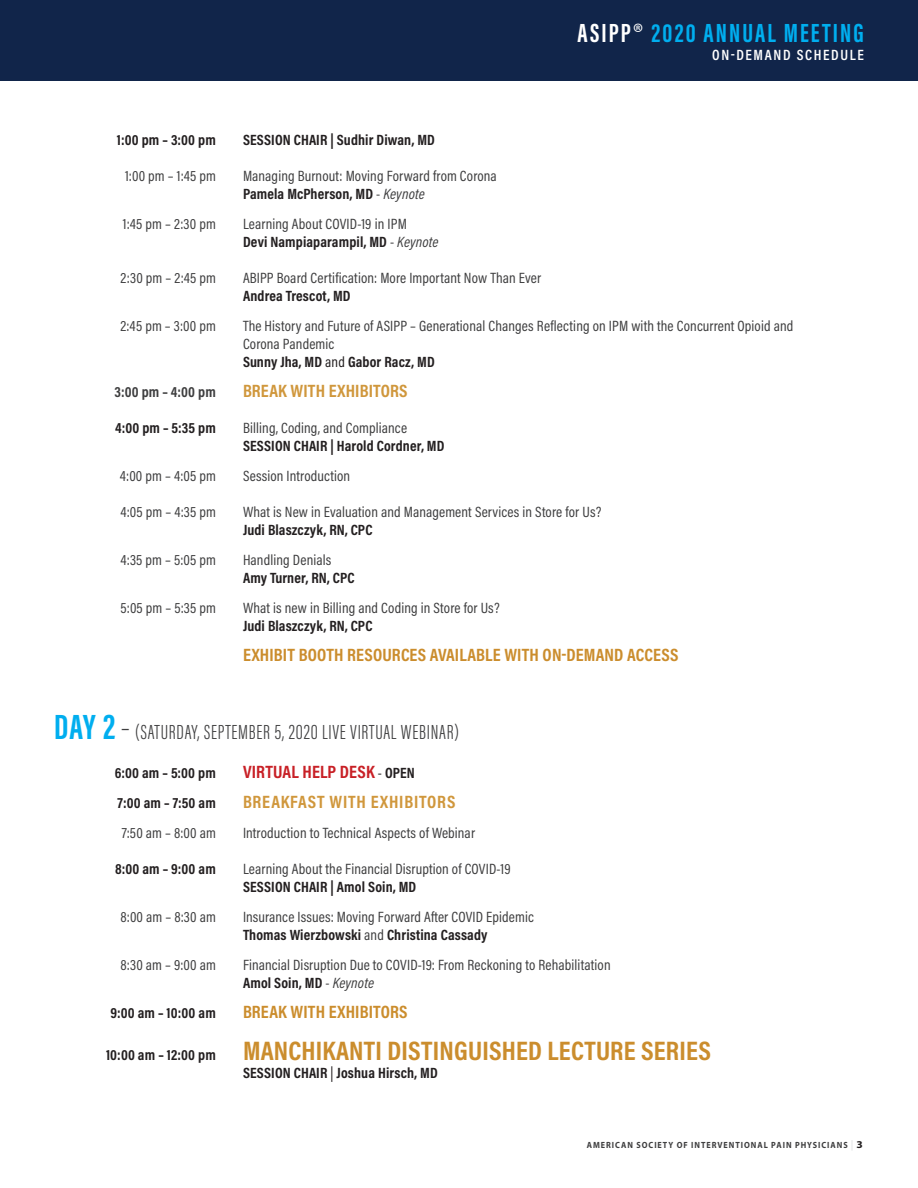
<style>
.page{position:relative;width:918px;height:1188px;background:#fff}
.page>*{position:absolute;margin:0;border:0;box-sizing:border-box;transform-origin:0 0}
.t1{font:27px "Acumin Variable Concept";letter-spacing:-.13em;color:#cb8d2d}
.t2{font:27px "Acumin Variable Concept";letter-spacing:-.175em;color:#00aeef}
.t3{font:21px "Acumin Variable Concept";letter-spacing:-.265em;color:#3e3e3f}
.t4{font:18px "Acumin Variable Concept";letter-spacing:-.13em;color:#cb8d2d}
.t5{font:18px "Acumin Variable Concept";letter-spacing:-.1em;color:#d0973c}
.t6{font:18px "Acumin Variable Concept";letter-spacing:-.125em;color:#c82026}
.t7{font:18px "Acumin Variable Concept";letter-spacing:-.12em;color:#d0973c}
.t8{font:15px "Acumin Variable Concept";letter-spacing:-.09em;color:#3e3e3f}
.t9{font:15px "Acumin Variable Concept";letter-spacing:-.075em;color:#231f20}
.t10{font:15px "Acumin Variable Concept";letter-spacing:-.11em;color:#231f20}
.t11{font:15px "Acumin Variable Concept";letter-spacing:-.115em;color:#231f20}
.t12{font:15px "Acumin Variable Concept";letter-spacing:-.065em;color:#3e3e3f}
.t13{font:15px "Acumin Variable Concept";letter-spacing:-.1em;color:#231f20}
.t14{font:15px "Acumin Variable Concept";letter-spacing:-.095em;color:#fff}
.t15{font:15px "Acumin Variable Concept";letter-spacing:-.12em;color:#231f20}
.t16{font:700 9px "Myriad Pro";letter-spacing:.12em;color:#3e3e3f;scale:.9 1}
.s1{color:#fff}
.s2{font-family:"Myriad Pro";font-stretch:condensed;color:#fff}
.s3{color:#3e3e3f}
.s4{font-size:36px;color:#00aeef}
.s5{font-size:27px}
.s6{font-size:15px;color:#231f20}
.s7{font-size:10.5px;color:#e4e5e7}
.s8{font-size:10.5px;color:#231f20}
</style>
<div class="page">
<div style="left:0;top:0;width:918px;height:81px;background:#11254a"></div>
<h1 class="t2" style="left:577px;top:14px;width:297px"><span class="s1">ASI PP</span><span class="s2">®</span> 2020 ANNUAL MEETI NG</h1>
<p class="t14" style="left:712px;top:44px;width:156px">ON-DEMAND SCHEDULE</p>
<p class="t9" style="left:117px;top:129px;width:102px">1:00 pm – 3:00 pm</p>
<p class="t10" style="left:243px;top:129px;width:196px">SESSION CHAIR | Sudhir Diwan, MD</p>
<p class="t8" style="left:125px;top:165px;width:95px">1:00 pm – 1:45 pm</p>
<p class="t8" style="left:243px;top:165px;width:257px">Managing Burnout: Moving Forward from Corona</p>
<p class="t9" style="left:243px;top:183px;width:185px">Pamela McPherson, MD <span class="s3">- Keynote</span></p>
<p class="t8" style="left:123px;top:213px;width:97px">1:45 pm – 2:30 pm</p>
<p class="t8" style="left:243px;top:213px;width:169px">Learning About COVID-19 in IPM</p>
<p class="t9" style="left:243px;top:231px;width:199px">Devi Nampiaparampil, MD <span class="s3">- Keynote</span></p>
<p class="t8" style="left:121px;top:267px;width:99px">2:30 pm – 2:45 pm</p>
<p class="t8" style="left:243px;top:267px;width:300px">ABIPP Board Certification: More Important Now Than Ever</p>
<p class="t9" style="left:243px;top:285px;width:112px">Andrea Trescot, MD</p>
<p class="t8" style="left:120px;top:315px;width:100px">2:45 pm – 3:00 pm</p>
<p class="t8" style="left:243px;top:315px;width:554px">The History and Future of ASIPP – Generational Changes Reflecting on IPM with the Concurrent Opioid and</p>
<p class="t8" style="left:243px;top:333px;width:94px">Corona Pandemic</p>
<p class="t9" style="left:243px;top:351px;width:196px">Sunny Jha, MD and Gabor Racz, MD</p>
<p class="t8" style="left:114px;top:381px;width:105px">3:00 pm – 4:00 pm</p>
<p class="t7" style="left:243px;top:378px;width:168px">BREAK WITH EXHIBITORS</p>
<p class="t9" style="left:115px;top:417px;width:104px">4:00 pm – 5:35 pm</p>
<p class="t8" style="left:243px;top:417px;width:167px">Billing, Coding, and Compliance</p>
<p class="t9" style="left:243px;top:435px;width:206px">SESSION CHAIR | Harold Cordner, MD</p>
<p class="t8" style="left:120px;top:465px;width:100px">4:00 pm – 4:05 pm</p>
<p class="t12" style="left:243px;top:465px;width:110px">Session Introduction</p>
<p class="t8" style="left:121px;top:501px;width:100px">4:05 pm – 4:35 pm</p>
<p class="t8" style="left:243px;top:501px;width:361px">What is New in Evaluation and Management Services in Store for Us?</p>
<p class="t9" style="left:243px;top:519px;width:134px">Judi Blaszczyk, RN, CPC</p>
<p class="t8" style="left:121px;top:549px;width:99px">4:35 pm – 5:05 pm</p>
<p class="t8" style="left:243px;top:549px;width:91px">Handling Denials</p>
<p class="t15" style="left:243px;top:567px;width:116px">Amy Turner, RN, CPC</p>
<p class="t8" style="left:121px;top:597px;width:99px">5:05 pm – 5:35 pm</p>
<p class="t8" style="left:243px;top:597px;width:260px">What is new in Billing and Coding in Store for Us?</p>
<p class="t9" style="left:243px;top:615px;width:134px">Judi Blaszczyk, RN, CPC</p>
<p class="t4" style="left:243px;top:642px;width:439px">EXHIBIT BOOTH RESOURCES AVAILABLE WITH ON-DEMAND ACCESS</p>
<p class="t3" style="left:54px;top:717px;width:409px"><span class="s4">DAY 2</span> <span class="s5">–</span> (SATURDAY, SEPTEMBER5, 2020LIVEVI RTUALWEBI NAR)</p>
<p class="t9" style="left:115px;top:762px;width:104px">6:00 am – 5:00 pm</p>
<p class="t6" style="left:243px;top:759px;width:176px">VIRTUAL HELP DESK <span class="s6">- OPEN</span></p>
<p class="t9" style="left:118px;top:792px;width:102px">7:00 am – 7:50 am</p>
<p class="t5" style="left:243px;top:789px;width:216px">BREAKFAST WITH EXHIBITORS</p>
<p class="t8" style="left:122px;top:822px;width:98px">7:50 am – 8:00 am</p>
<p class="t8" style="left:243px;top:822px;width:234px">Introduction to Technical Aspects of Webinar</p>
<p class="t9" style="left:115px;top:858px;width:104px">8:00 am – 9:00 am</p>
<p class="t8" style="left:243px;top:858px;width:271px">Learning About the Financial Disruption of COVID-19</p>
<p class="t11" style="left:243px;top:876px;width:178px">SESSION CHAIR | Amol Soin, MD</p>
<p class="t8" style="left:121px;top:906px;width:99px">8:00 am – 8:30 am</p>
<p class="t8" style="left:243px;top:906px;width:294px">Insurance Issues: Moving Forward After COVID Epidemic</p>
<p class="t9" style="left:243px;top:924px;width:246px">Thomas Wierzbowski <span class="s3">and</span>Christina Cassady</p>
<p class="t8" style="left:121px;top:954px;width:99px">8:30 am – 9:00 am</p>
<p class="t8" style="left:243px;top:954px;width:371px">Financial Disruption Due to COVID-19: From Reckoning to Rehabilitation</p>
<p class="t13" style="left:243px;top:972px;width:134px">Amol Soin, MD<span class="s3">- Keynote</span></p>
<p class="t9" style="left:110px;top:1002px;width:109px">9:00 am – 10:00 am</p>
<p class="t4" style="left:243px;top:999px;width:168px">BREAK WITH EXHIBITORS</p>
<p class="t1" style="left:106px;top:1032px;width:610px"><span class="s6">10:00 am – 12:00 pm</span> MANCHIKANTI DISTINGUISHED LECTURE SERIES</p>
<p class="t9" style="left:243px;top:1062px;width:199px">SESSION CHAIR | Joshua Hirsch, MD</p>
<p class="t16" style="left:587px;top:1139px;width:308px">AMERICAN SOCIETY OF INTERVENTIONAL PAIN PHYSICIANS <span class="s7">|</span> <span class="s8">3</span></p>
</div>
